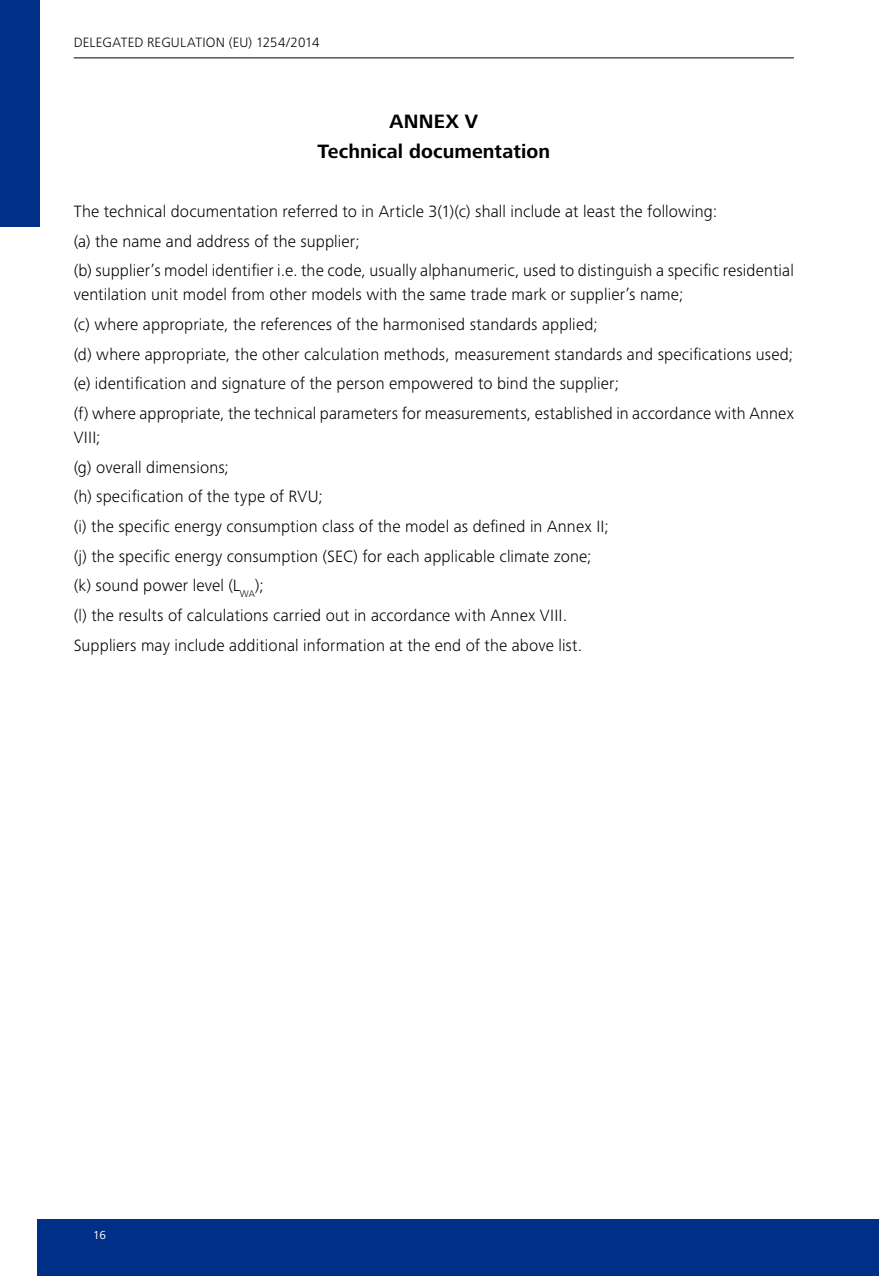
<style>
.page{position:relative;width:879px;height:1276px;background:#fff}
.page>*{position:absolute;margin:0;border:0;box-sizing:border-box;transform-origin:0 0}
.t1{font:700 20px/29.6px "Frutiger Next Pro";letter-spacing:.005em;color:#000;text-align:center}
.t2{font:300 17px/29.6px "Frutiger Next Pro";letter-spacing:.01em;color:#000}
.t3{font:300 14px "Frutiger Next Pro";letter-spacing:.015em;color:#000}
.t4{font:12px "Frutiger Next Pro";color:#fff}
</style>
<div class="page">
<hr style="left:74px;top:58px;width:720px;height:1px;background:#000">
<div style="left:38px;top:1219px;width:841px;height:57px;background:#002f87"></div>
<div style="left:0;top:0;width:40px;height:227px;background:#002f87"></div>
<p class="t3" style="left:74px;top:35px;width:247px">DELEGATED REGULATION (EU) 1254/2014</p>
<p class="t1" style="left:317px;top:106px;width:234px">ANNEX V<br>Technical documentation</p>
<p class="t2" style="left:74px;top:196px;width:722px">The technical documentation referred to in Article 3(1)(c) shall include at least the following:<br>(a) the name and address of the supplier;<br>(b) supplier’s model identifier i.e. the code, usually alphanumeric, used to distinguish a specific residential</p>
<p class="t2" style="left:74px;top:280px;width:722px">ventilation unit model from other models with the same trade mark or supplier’s name;<br>(c) where appropriate, the references of the harmonised standards applied;<br>(d) where appropriate, the other calculation methods, measurement standards and specifications used; (e) identification and signature of the person empowered to bind the supplier;<br>(f) where appropriate, the technical parameters for measurements, established in accordance with Annex</p>
<p class="t2" style="left:74px;top:422px;width:537px">VIII;<br>(g) overall dimensions;<br>(h) specification of the type of RVU;<br>(i) the specific energy consumption class of the model as defined in Annex II; (j) the specific energy consumption (SEC) for each applicable climate zone; (k) sound power level (L<sub>WA</sub>);<br>(l) the results of calculations carried out in accordance with Annex VIII.<br>Suppliers may include additional information at the end of the above list.</p>
<p class="t4" style="left:93px;top:1227px;width:15px">16</p>
</div>
